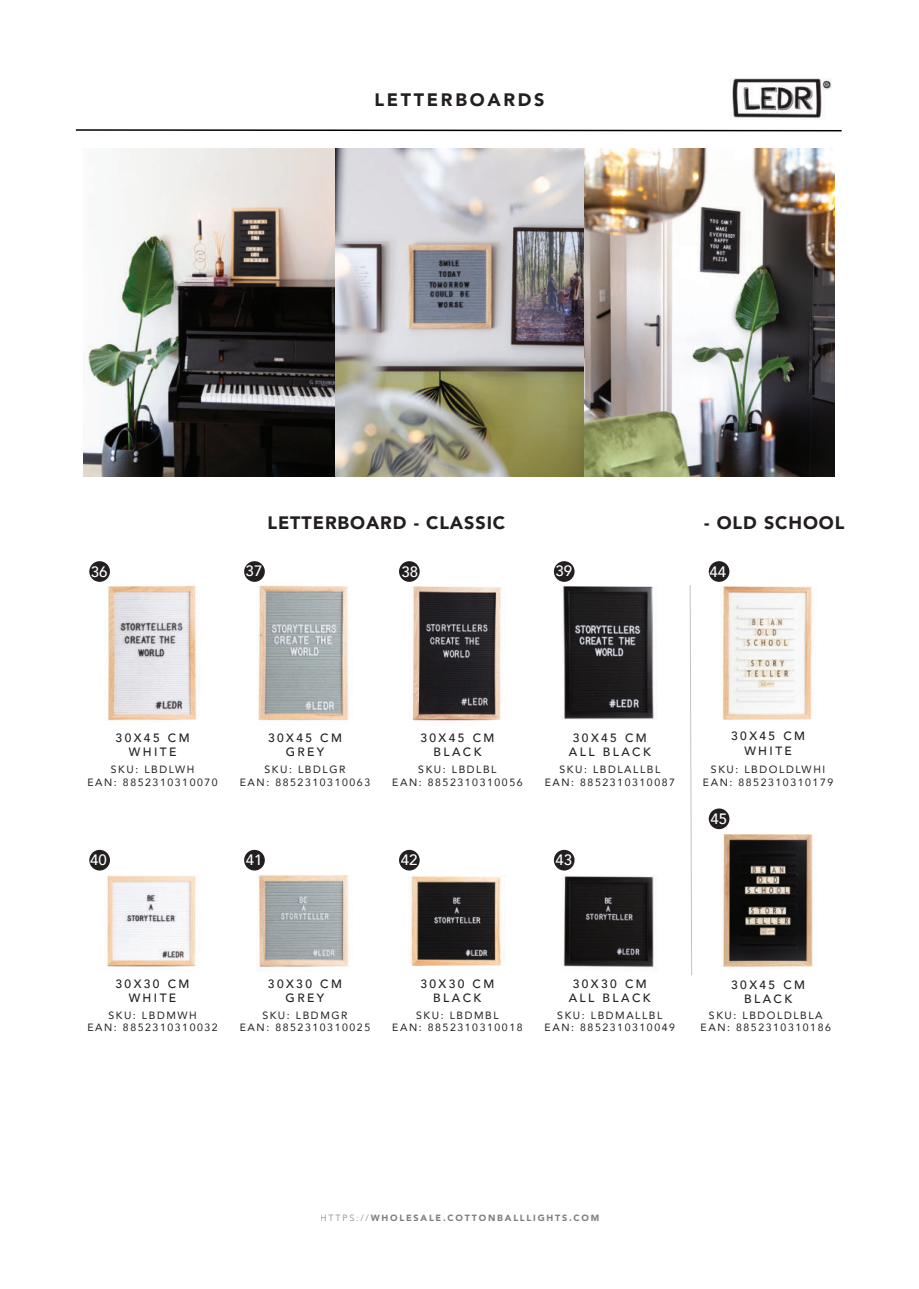
<style>
.page{position:relative;width:919px;height:1289px;background:#fff}
.page>*{position:absolute;margin:0;border:0;box-sizing:border-box;transform-origin:0 0}
.t1{font:900 18px "Avenir";letter-spacing:.05em;color:#231f20}
.t2{font:900 18px "Avenir";letter-spacing:.15em;color:#231f20}
.t3{font:500 15px "Avenir";color:#fff}
.t4{font:500 12px/14.4px "Avenir";letter-spacing:.2em;color:#231f20;text-align:center}
.t5{font:10.5px/12.6px "Avenir";letter-spacing:.15em;color:#231f20;text-align:center}
.t6{font:900 9px "Avenir";letter-spacing:.2em;color:#7d7f82}
.s1{font-weight:300}
</style>
<div class="page">
<img style="left:84px;top:148px;width:750px;height:328px">
<img style="left:89px;top:863px;width:107px;height:104px">
<img style="left:244px;top:863px;width:105px;height:109px">
<img style="left:399px;top:851px;width:106px;height:115px">
<img style="left:553px;top:851px;width:102px;height:118px">
<img style="left:91px;top:575px;width:109px;height:146px">
<img style="left:244px;top:575px;width:105px;height:146px">
<img style="left:399px;top:575px;width:102px;height:146px">
<img style="left:554px;top:575px;width:101px;height:145px">
<img style="left:722px;top:575px;width:90px;height:145px">
<img style="left:714px;top:822px;width:100px;height:145px">
<svg style="left:689px;top:585px;width:3px;height:391px"></svg>
<div style="left:89px;top:561px;width:21px;height:21px;background:#231f20;border-radius:50%"></div>
<div style="left:244px;top:561px;width:21px;height:21px;background:#231f20;border-radius:50%"></div>
<div style="left:399px;top:561px;width:20px;height:21px;background:#231f20;border-radius:50%"></div>
<div style="left:554px;top:561px;width:20px;height:21px;background:#231f20;border-radius:50%"></div>
<div style="left:708px;top:561px;width:21px;height:21px;background:#231f20;border-radius:50%"></div>
<div style="left:89px;top:849px;width:21px;height:21px;background:#231f20;border-radius:50%"></div>
<div style="left:708px;top:808px;width:21px;height:21px;background:#231f20;border-radius:50%"></div>
<div style="left:244px;top:849px;width:21px;height:21px;background:#231f20;border-radius:50%"></div>
<div style="left:399px;top:849px;width:20px;height:21px;background:#231f20;border-radius:50%"></div>
<div style="left:554px;top:849px;width:20px;height:21px;background:#231f20;border-radius:50%"></div>
<svg style="left:75px;top:129px;width:767px;height:3px"></svg>
<img style="left:731px;top:78px;width:101px;height:42px">
<h1 class="t2" style="left:374px;top:92px;width:172px">LETTERBOARDS</h1>
<h2 class="t3" style="left:91px;top:565px;width:18px">36</h2>
<h1 class="t1" style="left:267px;top:515px;width:239px">LETTERBOARD - CLASSIC</h1>
<h1 class="t1" style="left:704px;top:515px;width:142px">- OLD SCHOOL</h1>
<h2 class="t3" style="left:246px;top:565px;width:18px">37</h2>
<h2 class="t3" style="left:401px;top:565px;width:18px">38</h2>
<h2 class="t3" style="left:555px;top:565px;width:18px">39</h2>
<h2 class="t3" style="left:709px;top:565px;width:18px">44</h2>
<p class="t4" style="left:116px;top:731px;width:75px">30X45 CM<br>WHITE</p>
<p class="t4" style="left:268px;top:731px;width:75px">30X45 CM<br>GREY</p>
<p class="t4" style="left:420px;top:731px;width:75px">30X45 CM<br>BLACK</p>
<p class="t4" style="left:569px;top:731px;width:83px">30X45 CM<br>ALL BLACK</p>
<p class="t4" style="left:731px;top:730px;width:75px">30X45 CM<br>WHITE</p>
<p class="t5" style="left:87px;top:764px;width:132px">SKU: LBDLWH<br>EAN: 8852310310070</p>
<p class="t5" style="left:240px;top:764px;width:132px">SKU: LBDLGR<br>EAN: 8852310310063</p>
<p class="t5" style="left:392px;top:764px;width:132px">SKU: LBDLBL<br>EAN: 8852310310056</p>
<p class="t5" style="left:544px;top:764px;width:132px">SKU: LBDLALLBL<br>EAN: 8852310310087</p>
<p class="t5" style="left:702px;top:764px;width:132px">SKU: LBDOLDLWHI<br>EAN: 8852310310179</p>
<h2 class="t3" style="left:90px;top:853px;width:18px">40</h2>
<h2 class="t3" style="left:246px;top:853px;width:18px">41</h2>
<h2 class="t3" style="left:401px;top:853px;width:18px">42</h2>
<h2 class="t3" style="left:555px;top:853px;width:18px">43</h2>
<p class="t4" style="left:115px;top:977px;width:75px">30X30 CM<br>WHITE</p>
<p class="t4" style="left:268px;top:977px;width:75px">30X30 CM<br>GREY</p>
<p class="t4" style="left:420px;top:977px;width:75px">30X30 CM<br>BLACK</p>
<p class="t4" style="left:568px;top:977px;width:83px">30X30 CM<br>ALL BLACK</p>
<h2 class="t3" style="left:710px;top:812px;width:18px">45</h2>
<p class="t4" style="left:731px;top:978px;width:75px">30X45 CM<br>BLACK</p>
<p class="t5" style="left:87px;top:1009px;width:132px">SKU: LBDMWH<br>EAN: 8852310310032</p>
<p class="t5" style="left:240px;top:1009px;width:132px">SKU: LBDMGR<br>EAN: 8852310310025</p>
<p class="t5" style="left:392px;top:1009px;width:132px">SKU: LBDMBL<br>EAN: 8852310310018</p>
<p class="t5" style="left:544px;top:1009px;width:132px">SKU: LBDMALLBL<br>EAN: 8852310310049</p>
<p class="t5" style="left:700px;top:1009px;width:132px">SKU: LBDOLDLBLA<br>EAN: 8852310310186</p>
<p class="t6" style="left:320px;top:1213px;width:280px"><span class="s1">HTTPS://</span>WHOLESALE.COTTONBALLLIGHTS.COM</p>
</div>
